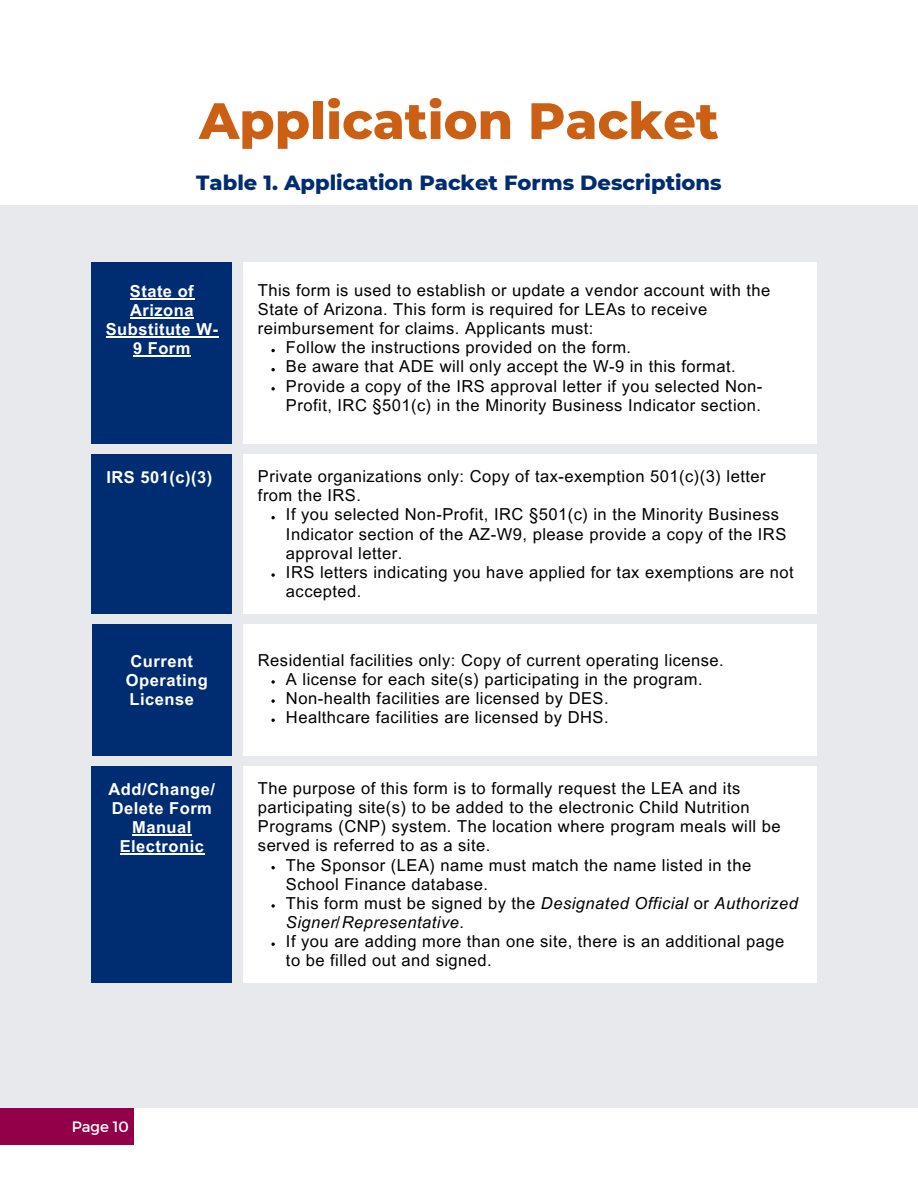
<style>
.page{position:relative;width:918px;height:1188px;background:#fff}
.page>*{position:absolute;margin:0;border:0;box-sizing:border-box;transform-origin:0 0}
.t1{font:800 51px "Montserrat";color:#cb6015}
.t2{font:800 21px "Montserrat";color:#002d72}
.t3{font:16.5px/19.2px "Arial MT Pro";letter-spacing:.03em;color:#000}
.t4{font:700 16.5px/19.2px "Arial MT Pro";letter-spacing:.03em;color:#fff;text-align:center}
.t5{font:italic 16.5px/19.2px "Arial MT Pro";letter-spacing:.03em;color:#000}
.t6{font:15px "Montserrat";color:#fff}
.s1{font-style:normal}
</style>
<div class="page">
<div style="left:0;top:1108px;width:134px;height:37px;background:#910048"></div>
<div style="left:0;top:206px;width:918px;height:902px;background:#e7e9ec"></div>
<div style="left:92px;top:262px;width:140px;height:182px;background:#002d72"></div>
<div style="left:244px;top:262px;width:573px;height:182px;background:#fff"></div>
<hr style="left:130px;top:298px;width:64px;height:1px;background:#fff">
<hr style="left:130px;top:317px;width:64px;height:1px;background:#fff">
<hr style="left:106px;top:336px;width:112px;height:1px;background:#fff">
<hr style="left:133px;top:355px;width:58px;height:2px;background:#fff">
<svg style="left:271px;top:349px;width:4px;height:3px"></svg>
<svg style="left:271px;top:368px;width:4px;height:3px"></svg>
<svg style="left:271px;top:387px;width:4px;height:3px"></svg>
<div style="left:92px;top:454px;width:140px;height:160px;background:#002d72"></div>
<div style="left:244px;top:454px;width:573px;height:160px;background:#fff"></div>
<svg style="left:271px;top:516px;width:4px;height:3px"></svg>
<svg style="left:271px;top:573px;width:4px;height:4px"></svg>
<div style="left:92px;top:624px;width:140px;height:132px;background:#002d72"></div>
<div style="left:244px;top:624px;width:573px;height:132px;background:#fff"></div>
<svg style="left:271px;top:680px;width:4px;height:4px"></svg>
<svg style="left:271px;top:699px;width:4px;height:4px"></svg>
<svg style="left:271px;top:719px;width:4px;height:3px"></svg>
<div style="left:92px;top:766px;width:140px;height:216px;background:#002d72"></div>
<hr style="left:132px;top:834px;width:60px;height:1px;background:#fff">
<hr style="left:120px;top:853px;width:84px;height:2px;background:#fff">
<div style="left:244px;top:766px;width:573px;height:216px;background:#fff"></div>
<svg style="left:271px;top:866px;width:4px;height:3px"></svg>
<svg style="left:271px;top:904px;width:4px;height:4px"></svg>
<svg style="left:271px;top:943px;width:4px;height:3px"></svg>
<h1 class="t1" style="left:199px;top:90px;width:521px">Application Packet</h1>
<h2 class="t2" style="left:196px;top:170px;width:527px">Table 1. Application Packet Forms Descriptions</h2>
<p class="t4" style="left:106px;top:284px;width:114px">State of<br>Arizona<br>Substitute W-<br>9 Form</p>
<p class="t3" style="left:258px;top:283px;width:514px">This form is used to establish or update a vendor account with the<br>State of Arizona. This form is required for LEAs to receive reimbursement for claims. Applicants must:</p>
<p class="t3" style="left:286px;top:340px;width:347px">Follow the instructions provided on the form.</p>
<p class="t3" style="left:286px;top:359px;width:451px">Be aware that ADE will only accept the W-9 in this format.</p>
<h3 class="t3" style="left:286px;top:378px;width:478px">Provide a copy of the IRS approval letter if you selected Non-<br>Profit, IRC §501(c) in the Minority Business Indicator section.</h3>
<p class="t4" style="left:106px;top:470px;width:107px">IRS 501(c)(3)</p>
<p class="t3" style="left:258px;top:469px;width:509px">Private organizations only: Copy of tax-exemption 501(c)(3) letter from the IRS.</p>
<p class="t3" style="left:286px;top:507px;width:502px">If you selected Non-Profit, IRC §501(c) in the Minority Business<br>Indicator section of the AZ-W9, please provide a copy of the IRS approval letter.</p>
<h3 class="t3" style="left:286px;top:565px;width:509px">IRS letters indicating you have applied for tax exemptions are not accepted.</h3>
<p class="t4" style="left:126px;top:653px;width:83px;text-align:left">Current<br>Operating</p>
<p class="t4" style="left:130px;top:692px;width:66px">License</p>
<p class="t3" style="left:258px;top:652px;width:467px">Residential facilities only: Copy of current operating license.</p>
<p class="t3" style="left:286px;top:671px;width:418px">A license for each site(s) participating in the program.</p>
<h3 class="t3" style="left:286px;top:691px;width:324px">Non-health facilities are licensed by DES.</h3>
<p class="t3" style="left:286px;top:710px;width:324px">Healthcare facilities are licensed by DHS.</p>
<p class="t4" style="left:109px;top:782px;width:108px">Add/Change/<br>Delete Form<br>Manual<br>Electronic</p>
<p class="t3" style="left:258px;top:781px;width:524px">The purpose of this form is to formally request the LEA and its participating site(s) to be added to the electronic Child Nutrition Programs (CNP) system. The location where program meals will be served is referred to as a site.</p>
<p class="t3" style="left:286px;top:857px;width:467px">The Sponsor (LEA) name must match the name listed in the<br>School Finance database.</p>
<p class="t5" style="left:286px;top:895px;width:513px"><span class="s1">This form must be signed by the</span> Designated Official <span class="s1">or</span> Authorized<br>Signer/Representative<span class="s1">.</span></p>
<p class="t3" style="left:286px;top:934px;width:500px">If you are adding more than one site, there is an additional page to be filled out and signed.</p>
<h3 class="t6" style="left:72px;top:1117px;width:59px">Page 10</h3>
</div>
